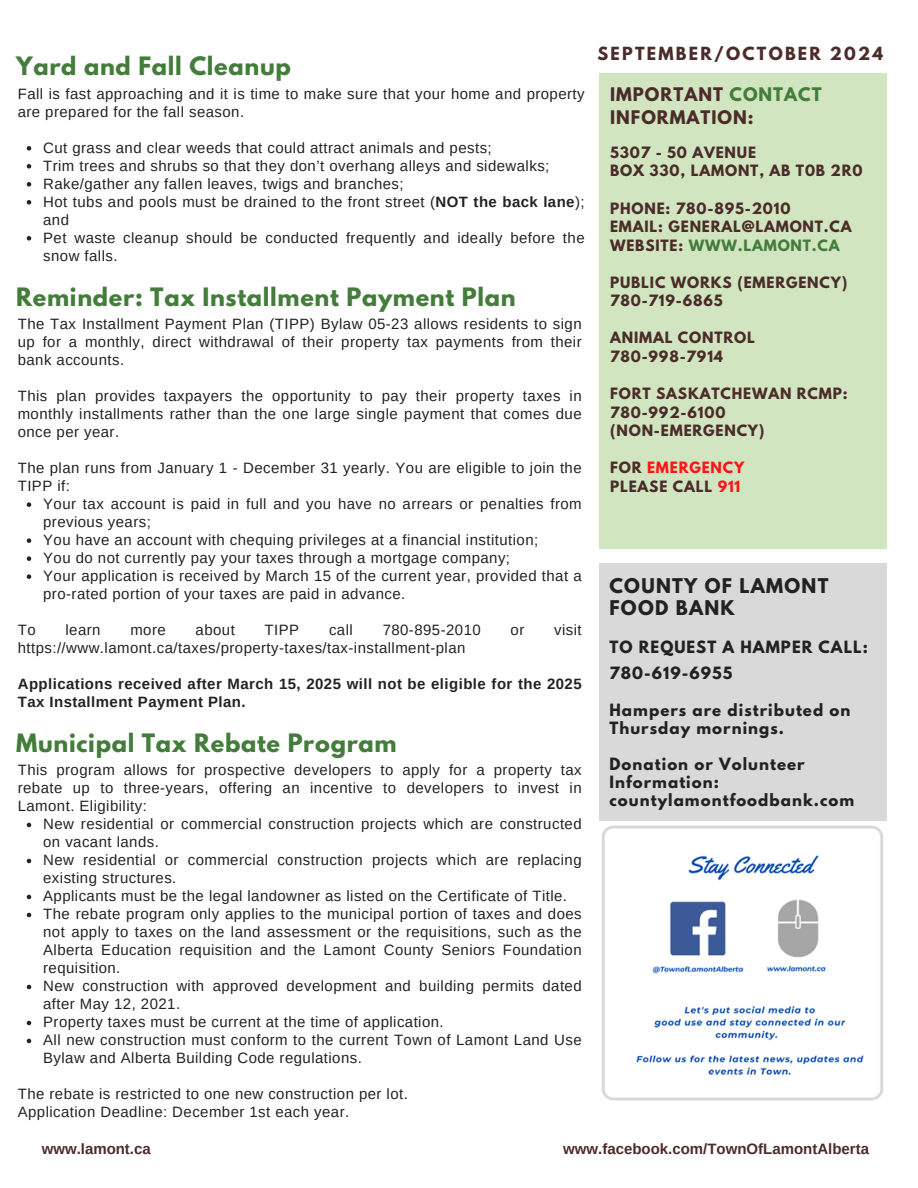
<style>
.page{position:relative;width:918px;height:1188px;background:#fff}
.page>*{position:absolute;margin:0;border:0;box-sizing:border-box;transform-origin:0 0}
.t1{font:700 22.5px "League Spartan";letter-spacing:.03em;color:#447d3b}
.t2{font:700 18px/22.5px "League Spartan";letter-spacing:.07em;color:#222}
.t3{font:700 16.65px/22.5px "League Spartan";letter-spacing:.06em;color:#4b2c2a}
.t4{font:700 16.05px "League Spartan";letter-spacing:.14em;color:#4b2c2a}
.t5{font:15px/18px "Arimo";letter-spacing:.03em;color:#222}
.t6{font:700 15px/18px "League Spartan";letter-spacing:.07em;color:#222}
.t7{font:700 15px/18px "Arimo";letter-spacing:.03em;color:#222}
.t8{font:700 15px "Arimo";color:#4b2c2a}
.t9{font:700 13.8px "League Spartan";letter-spacing:.06em;color:#4b2c2a}
.t10{font:700 13.8px "League Spartan";letter-spacing:.06em;color:#447d3b}
.t11{font:700 13.8px "League Spartan";letter-spacing:.06em;color:#ff1616}
.s1{font-weight:700}
.s2{color:#447d3b}
.s3{color:#4b2c2a}
.s4{color:#ff1616}
</style>
<div class="page">
<img style="left:601px;top:825px;width:283px;height:276px">
<div style="left:599px;top:73px;width:287px;height:475px;background:#d1e6c0"></div>
<div style="left:599px;top:563px;width:287px;height:257px;background:#d9d9d9"></div>
<div style="left:615px;top:895px;width:252px;height:95px;background:#fff"></div>
<img style="left:652px;top:901px;width:92px;height:73px">
<img style="left:767px;top:899px;width:59px;height:73px">
<svg style="left:27px;top:823px;width:4px;height:4px"></svg>
<svg style="left:27px;top:859px;width:4px;height:4px"></svg>
<svg style="left:27px;top:895px;width:4px;height:4px"></svg>
<svg style="left:27px;top:913px;width:4px;height:4px"></svg>
<svg style="left:27px;top:985px;width:4px;height:4px"></svg>
<svg style="left:27px;top:1021px;width:4px;height:4px"></svg>
<svg style="left:27px;top:1039px;width:4px;height:4px"></svg>
<svg style="left:27px;top:502px;width:4px;height:5px"></svg>
<svg style="left:27px;top:538px;width:4px;height:5px"></svg>
<svg style="left:27px;top:556px;width:4px;height:5px"></svg>
<svg style="left:27px;top:574px;width:4px;height:5px"></svg>
<svg style="left:27px;top:146px;width:4px;height:5px"></svg>
<svg style="left:27px;top:164px;width:4px;height:5px"></svg>
<svg style="left:27px;top:182px;width:4px;height:5px"></svg>
<svg style="left:27px;top:200px;width:4px;height:5px"></svg>
<svg style="left:27px;top:236px;width:4px;height:5px"></svg>
<p class="t1" style="left:16px;top:55px;width:276px">Yard and Fall Cleanup</p>
<p class="t5" style="left:18px;top:85px;width:568px">Fall is fast approaching and it is time to make sure that your home and property are prepared for the fall season.</p>
<p class="t5" style="left:43px;top:139px;width:450px">Cut grass and clear weeds that could attract animals and pests;</p>
<p class="t5" style="left:43px;top:157px;width:508px">Trim trees and shrubs so that they don’t overhang alleys and sidewalks;</p>
<h5 class="t5" style="left:43px;top:175px;width:362px">Rake/gather any fallen leaves, twigs and branches;</h5>
<p class="t5" style="left:43px;top:193px;width:543px">Hot tubs and pools must be drained to the front street (<span class="s1">NOT the back lane</span>); and</p>
<p class="t5" style="left:43px;top:229px;width:543px">Pet waste cleanup should be conducted frequently and ideally before the snow falls.</p>
<p class="t1" style="left:16px;top:285px;width:501px">Reminder: Tax Installment Payment Plan</p>
<h2 class="t5" style="left:18px;top:315px;width:565px;text-align:justify">The Tax Installment Payment Plan (TIPP) Bylaw 05-23 allows residents to sign up for a monthly, direct withdrawal of their property tax payments from their bank accounts.</h2>
<h3 class="t5" style="left:18px;top:387px;width:565px;text-align:justify">This plan provides taxpayers the opportunity to pay their property taxes in monthly installments rather than the one large single payment that comes due once per year.</h3>
<h4 class="t5" style="left:18px;top:459px;width:565px">The plan runs from January 1 - December 31 yearly. You are eligible to join the<br>TIPP if:</h4>
<h4 class="t5" style="left:43px;top:495px;width:540px">Your tax account is paid in full and you have no arrears or penalties from previous years;</h4>
<h1 class="t5" style="left:43px;top:531px;width:497px">You have an account with chequing privileges at a financial institution;</h1>
<h5 class="t5" style="left:43px;top:549px;width:468px">You do not currently pay your taxes through a mortgage company;</h5>
<p class="t5" style="left:43px;top:567px;width:540px">Your application is received by March 15 of the current year, provided that a pro-rated portion of your taxes are paid in advance.</p>
<p class="t5" style="left:18px;top:621px;width:19px">To</p>
<p class="t5" style="left:65px;top:621px;width:37px">learn</p>
<p class="t5" style="left:130px;top:621px;width:37px">more</p>
<p class="t5" style="left:196px;top:621px;width:41px">about</p>
<p class="t5" style="left:265px;top:621px;width:36px">TIPP</p>
<p class="t5" style="left:329px;top:621px;width:25px">call</p>
<p class="t5" style="left:383px;top:621px;width:100px">780-895-2010</p>
<p class="t5" style="left:511px;top:621px;width:15px">or</p>
<p class="t5" style="left:554px;top:621px;width:29px">visit</p>
<p class="t5" style="left:18px;top:639px;width:449px">https://www.lamont.ca/taxes/property-taxes/tax-installment-plan</p>
<p class="t7" style="left:18px;top:675px;width:565px">Applications received after March 15, 2025 will not be eligible for the 2025<br>Tax Installment Payment Plan.</p>
<p class="t1" style="left:16px;top:732px;width:382px">Municipal Tax Rebate Program</p>
<h5 class="t5" style="left:18px;top:761px;width:565px;text-align:justify">This program allows for prospective developers to apply for a property tax rebate up to three-years, offering an incentive to developers to invest in Lamont. Eligibility:</h5>
<h5 class="t5" style="left:43px;top:815px;width:540px">New residential or commercial construction projects which are constructed on vacant lands.</h5>
<h5 class="t5" style="left:43px;top:851px;width:540px">New residential or commercial construction projects which are replacing existing structures.</h5>
<p class="t5" style="left:43px;top:887px;width:525px">Applicants must be the legal landowner as listed on the Certificate of Title.</p>
<p class="t5" style="left:43px;top:905px;width:540px;text-align:justify">The rebate program only applies to the municipal portion of taxes and does not apply to taxes on the land assessment or the requisitions, such as the Alberta Education requisition and the Lamont County Seniors Foundation requisition.</p>
<p class="t5" style="left:43px;top:977px;width:540px">New construction with approved development and building permits dated after May 12, 2021.</p>
<p class="t5" style="left:43px;top:1013px;width:402px">Property taxes must be current at the time of application.</p>
<h5 class="t5" style="left:43px;top:1031px;width:540px">All new construction must conform to the current Town of Lamont Land Use<br>Bylaw and Alberta Building Code regulations.</h5>
<p class="t5" style="left:18px;top:1085px;width:392px">The rebate is restricted to one new construction per lot.<br>Application Deadline: December 1st each year.</p>
<p class="t4" style="left:598px;top:45px;width:287px">SEPTEMBER/OCTOBER 2024</p>
<p class="t3" style="left:610px;top:85px;width:213px">IMPORTANT <span class="s2">CONTACT<br></span>INFORMATION:</p>
<p class="t9" style="left:610px;top:145px;width:147px">5307 - 50 AVENUE</p>
<h2 class="t9" style="left:610px;top:164px;width:254px">BOX 330, LAMONT, AB T0B 2R0</h2>
<p class="t9" style="left:610px;top:201px;width:182px">PHONE: 780-895-2010</p>
<p class="t9" style="left:610px;top:220px;width:243px">EMAIL: GENERAL@LAMONT.CA</p>
<p class="t10" style="left:610px;top:238px;width:231px"><span class="s3">WEBSITE:</span> WWW.LAMONT.CA</p>
<p class="t9" style="left:610px;top:275px;width:239px">PUBLIC WORKS (EMERGENCY)</p>
<p class="t9" style="left:610px;top:294px;width:114px">780-719-6865</p>
<p class="t9" style="left:610px;top:331px;width:146px">ANIMAL CONTROL</p>
<p class="t9" style="left:610px;top:350px;width:114px">780-998-7914</p>
<p class="t9" style="left:610px;top:387px;width:239px">FORT SASKATCHEWAN RCMP:</p>
<p class="t9" style="left:610px;top:405px;width:117px">780-992-6100</p>
<p class="t9" style="left:610px;top:424px;width:156px">(NON-EMERGENCY)</p>
<p class="t11" style="left:610px;top:461px;width:136px"><span class="s3">FOR</span> EMERGENCY</p>
<p class="t9" style="left:610px;top:480px;width:132px">PLEASE CALL <span class="s4">911</span></p>
<h1 class="t2" style="left:610px;top:576px;width:220px">COUNTY OF LAMONT<br>FOOD BANK</h1>
<h5 class="t6" style="left:610px;top:635px;width:260px;line-height:26.4px">TO REQUEST A HAMPER CALL:<br>780-619-6955</h5>
<p class="t6" style="left:610px;top:703px;width:242px">Hampers are distributed on<br>Thursday mornings.</p>
<p class="t6" style="left:610px;top:757px;width:246px">Donation or Volunteer<br>Information: countylamontfoodbank.com</p>
<p class="t8" style="left:42px;top:1141px;width:111px">www.lamont.ca</p>
<p class="t8" style="left:563px;top:1141px;width:307px">www.facebook.com/TownOfLamontAlberta</p>
</div>
